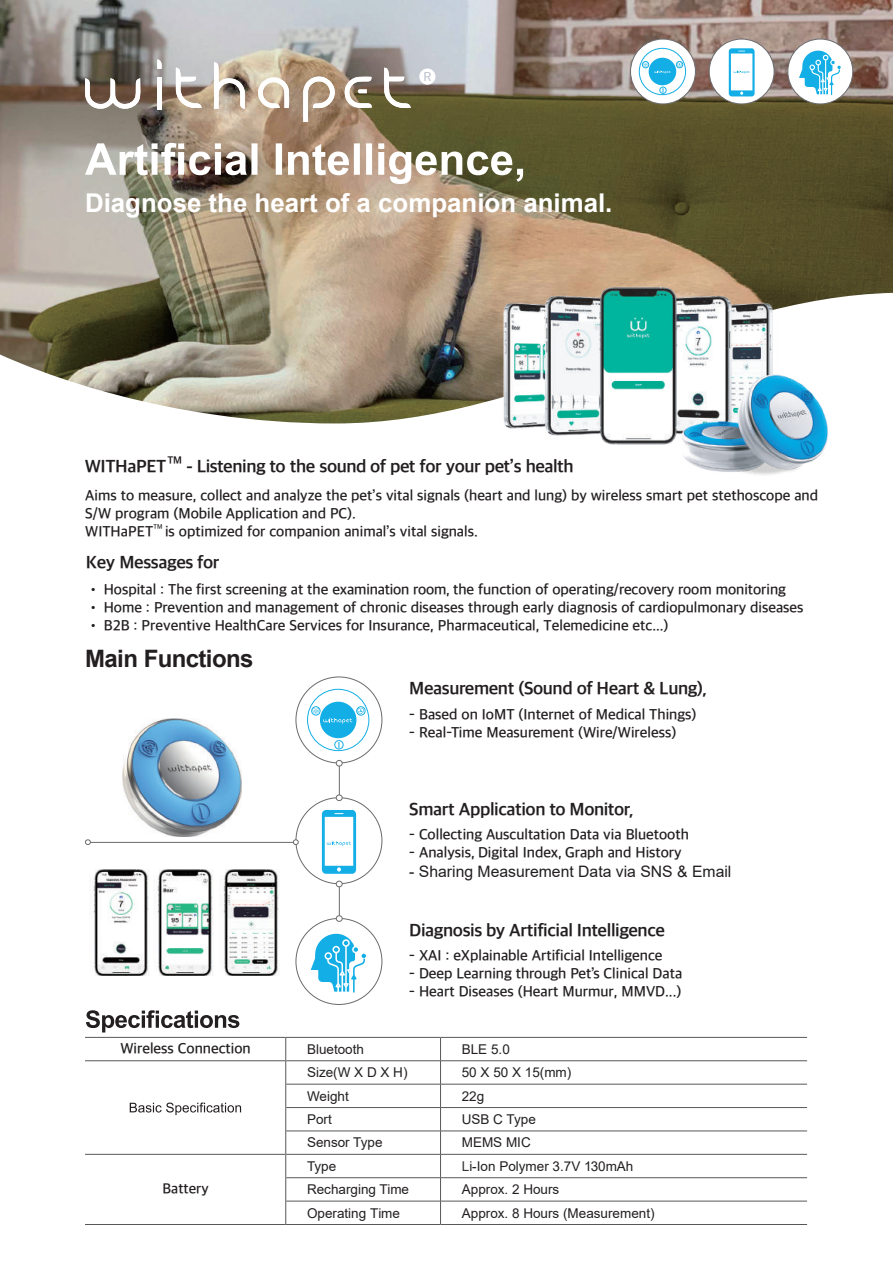
<style>
.page{position:relative;width:893px;height:1263px;background:#fff}
.page>*{position:absolute;margin:0;border:0;box-sizing:border-box;transform-origin:0 0}
.t1{font:700 25.8px "Arial";color:#fff}
.t2{font:700 24px "Arial";letter-spacing:-.025em;color:#231f20}
.t3{font:18px "Apple SD Gothic Neo B00";letter-spacing:-.025em;color:#231f20}
.t4{font:15.75px "Arial";color:#231f20}
.t5{font:15px/18px "Apple SD Gothic Neo SB00";color:#231f20}
.t6{font:14.7px "Apple SD Gothic Neo SB00";color:#231f20}
.t7{font:13.5px "Arial";color:#231f20}
.t8{font:10.5px "Apple SD Gothic Neo B00";color:#231f20}
.t9{font:6.6px "Apple SD Gothic Neo SB00";color:#231f20}
.s1{color:#363334}
</style>
<div class="page">
<img style="left:0;top:0;width:893px;height:423px">
<hr style="left:339px;top:764px;width:1px;height:166px;background:#6b6b6e">
<div style="left:296px;top:798px;width:86px;height:86px;background:#fff;border-radius:50%"></div>
<svg style="left:336px;top:881px;width:6px;height:6px"></svg>
<img style="left:478px;top:277px;width:379px;height:198px">
<svg style="left:85px;top:143px;width:438px;height:41px"></svg>
<img style="left:91px;top:869px;width:123px;height:107px">
<img style="left:221px;top:869px;width:59px;height:107px">
<svg style="left:336px;top:760px;width:6px;height:6px"></svg>
<div style="left:307px;top:689px;width:62px;height:62px;border:1px solid #13aee5;border-radius:50%"></div>
<div style="left:320px;top:702px;width:36px;height:36px;background:#13aee5;border-radius:50%"></div>
<div style="left:334px;top:740px;width:9px;height:9px;border:1px solid #13aee5;border-radius:50%"></div>
<svg style="left:336px;top:742px;width:6px;height:9px"></svg>
<div style="left:356px;top:706px;width:9px;height:9px;border:1px solid #13aee5;border-radius:50%"></div>
<div style="left:311px;top:706px;width:9px;height:9px;border:1px solid #13aee5;border-radius:50%"></div>
<hr style="left:88px;top:842px;width:208px;height:1px;background:#6b6b6e">
<svg style="left:293px;top:839px;width:5px;height:6px"></svg>
<svg style="left:85px;top:839px;width:6px;height:6px"></svg>
<svg style="left:336px;top:795px;width:6px;height:6px"></svg>
<div style="left:296px;top:918px;width:86px;height:86px;background:#fff;border-radius:50%"></div>
<div style="left:336px;top:915px;width:6px;height:7px;border:1px solid #6b6b6e;border-radius:50%"></div>
<svg style="left:311px;top:934px;width:55px;height:58px"></svg>
<hr style="left:85px;top:1060px;width:200px;height:1px;background:#57585a">
<hr style="left:286px;top:1060px;width:155px;height:1px;background:#57585a">
<hr style="left:441px;top:1060px;width:366px;height:1px;background:#57585a">
<hr style="left:286px;top:1084px;width:155px;height:1px;background:#57585a">
<hr style="left:441px;top:1084px;width:366px;height:1px;background:#57585a">
<hr style="left:286px;top:1107px;width:155px;height:1px;background:#57585a">
<hr style="left:441px;top:1107px;width:366px;height:1px;background:#57585a">
<hr style="left:286px;top:1131px;width:155px;height:1px;background:#57585a">
<hr style="left:441px;top:1131px;width:366px;height:1px;background:#57585a">
<hr style="left:85px;top:1154px;width:200px;height:1px;background:#57585a">
<hr style="left:286px;top:1154px;width:155px;height:1px;background:#57585a">
<hr style="left:441px;top:1154px;width:366px;height:1px;background:#57585a">
<hr style="left:286px;top:1177px;width:155px;height:1px;background:#57585a">
<hr style="left:441px;top:1177px;width:366px;height:1px;background:#57585a">
<hr style="left:286px;top:1201px;width:155px;height:1px;background:#57585a">
<hr style="left:441px;top:1201px;width:366px;height:1px;background:#57585a">
<svg style="left:440px;top:1038px;width:1px;height:186px"></svg>
<hr style="left:85px;top:1037px;width:201px;height:1px;background:#57585a">
<hr style="left:286px;top:1037px;width:155px;height:1px;background:#57585a">
<hr style="left:441px;top:1037px;width:366px;height:1px;background:#57585a">
<hr style="left:85px;top:1224px;width:201px;height:1px;background:#57585a">
<hr style="left:286px;top:1224px;width:155px;height:1px;background:#57585a">
<hr style="left:441px;top:1224px;width:366px;height:1px;background:#57585a">
<svg style="left:285px;top:1038px;width:1px;height:186px"></svg>
<svg style="left:130px;top:1102px;width:111px;height:13px"></svg>
<svg style="left:86px;top:1010px;width:153px;height:22px"></svg>
<svg style="left:85px;top:78px;width:56px;height:32px"></svg>
<svg style="left:303px;top:76px;width:32px;height:46px"></svg>
<svg style="left:214px;top:62px;width:31px;height:47px"></svg>
<svg style="left:257px;top:76px;width:32px;height:33px"></svg>
<svg style="left:384px;top:68px;width:27px;height:41px"></svg>
<svg style="left:176px;top:67px;width:26px;height:42px"></svg>
<div style="left:157px;top:77px;width:5px;height:32px;background:#fff"></div>
<svg style="left:157px;top:59px;width:5px;height:10px"></svg>
<svg style="left:344px;top:77px;width:28px;height:31px"></svg>
<svg style="left:419px;top:69px;width:16px;height:16px"></svg>
<svg style="left:322px;top:810px;width:34px;height:64px"></svg>
<img style="left:123px;top:718px;width:118px;height:118px">
<div style="left:709px;top:39px;width:65px;height:65px;background:#fff;border-radius:50%"></div>
<div style="left:709px;top:39px;width:65px;height:65px;border:1px solid #6b6b6e;border-radius:50%"></div>
<svg style="left:630px;top:39px;width:65px;height:65px"></svg>
<div style="left:630px;top:39px;width:66px;height:65px;border:1px solid #6b6b6e;border-radius:50%"></div>
<div style="left:639px;top:48px;width:47px;height:47px;border:1px solid #13aee5;border-radius:50%"></div>
<div style="left:649px;top:58px;width:27px;height:27px;background:#13aee5;border-radius:50%"></div>
<div style="left:660px;top:87px;width:6px;height:7px;border:1px solid #13aee5;border-radius:50%"></div>
<svg style="left:661px;top:88px;width:4px;height:7px"></svg>
<div style="left:676px;top:61px;width:7px;height:7px;border:1px solid #13aee5;border-radius:50%"></div>
<svg style="left:677px;top:63px;width:5px;height:4px"></svg>
<div style="left:642px;top:61px;width:7px;height:7px;border:1px solid #13aee5;border-radius:50%"></div>
<svg style="left:643px;top:63px;width:5px;height:4px"></svg>
<div style="left:788px;top:39px;width:65px;height:65px;background:#fff;border-radius:50%"></div>
<div style="left:787px;top:39px;width:66px;height:65px;border:1px solid #6b6b6e;border-radius:50%"></div>
<svg style="left:799px;top:51px;width:42px;height:44px"></svg>
<svg style="left:729px;top:48px;width:26px;height:48px"></svg>
<svg style="left:654px;top:70px;width:17px;height:4px"></svg>
<svg style="left:313px;top:708px;width:51px;height:15px"></svg>
<h1 class="t1" style="left:85px;top:185px;width:529px">Diagnose the heart of a companion animal.</h1>
<p class="t3" style="left:85px;top:454px;width:83px">WITHaPET</p>
<p class="t8" style="left:167px;top:453px;width:16px">TM</p>
<p class="t3" style="left:186px;top:454px;width:389px">- Listening to the sound of pet for your pet’s health</p>
<p class="t5" style="left:85px;top:486px;width:734px">Aims to measure, collect and analyze the pet’s vital signals (heart and lung) by wireless smart pet stethoscope and<br>S/W program (Mobile Application and PC).<br>WITHaPET is optimized for companion animal’s vital signals.</p>
<p class="t9" style="left:154px;top:522px;width:11px">TM</p>
<p class="t3" style="left:86px;top:550px;width:136px">Key Messages for</p>
<p class="t5" style="left:87px;top:579px;width:701px">• Hospital : The first screening at the examination room, the function of operating/recovery room monitoring</p>
<p class="t5" style="left:87px;top:597px;width:718px">• Home : Prevention and management of chronic diseases through early diagnosis of cardiopulmonary diseases</p>
<p class="t5" style="left:87px;top:615px;width:583px">• B2B : Preventive HealthCare Services for Insurance, Pharmaceutical, Telemedicine etc...)</p>
<h2 class="t2" style="left:85px;top:641px;width:170px">Main Functions</h2>
<p class="t3" style="left:409px;top:676px;width:299px">Measurement (Sound of Heart &amp; Lung),</p>
<p class="t5" style="left:409px;top:704px;width:289px">- Based on IoMT (Internet of Medical Things)</p>
<p class="t5" style="left:409px;top:722px;width:269px">- Real-Time Measurement (Wire/Wireless)</p>
<p class="t3" style="left:409px;top:797px;width:226px">Smart Application to Monitor,</p>
<p class="t5" style="left:409px;top:825px;width:281px">- Collecting Auscultation Data via Bluetooth</p>
<p class="t5" style="left:409px;top:843px;width:274px">- Analysis, Digital Index, Graph and History</p>
<p class="t4" style="left:409px;top:861px;width:324px">- Sharing Measurement Data via SNS &amp; Email</p>
<p class="t3" style="left:409px;top:917px;width:257px">Diagnosis by Artificial Intelligence</p>
<p class="t5" style="left:409px;top:946px;width:255px">- XAI : eXplainable Artificial Intelligence</p>
<p class="t5" style="left:409px;top:964px;width:274px">- Deep Learning through Pet’s Clinical Data</p>
<p class="t5" style="left:409px;top:982px;width:274px">- Heart Diseases (Heart Murmur, MMVD...)</p>
<p class="t5" style="left:120px;top:1039px;width:132px">Wireless Connection</p>
<p class="t7" style="left:307px;top:1040px;width:59px">Bluetooth</p>
<p class="t7" style="left:462px;top:1040px;width:50px">BLE 5.0</p>
<p class="t7" style="left:307px;top:1063px;width:102px">Size(W X D X H)</p>
<p class="t7" style="left:462px;top:1063px;width:111px">50 X 50 X 15(mm)</p>
<p class="t7" style="left:307px;top:1087px;width:43px">Weight</p>
<p class="t7" style="left:462px;top:1087px;width:24px">22g</p>
<p class="t7" style="left:307px;top:1110px;width:26px">Port</p>
<p class="t7" style="left:462px;top:1110px;width:76px">USB C Type</p>
<p class="t7" style="left:307px;top:1133px;width:77px">Sensor Type</p>
<p class="t7" style="left:462px;top:1133px;width:70px">MEMS MIC</p>
<p class="t6" style="left:163px;top:1178px;width:48px">Battery</p>
<p class="t7" style="left:307px;top:1157px;width:31px">Type</p>
<p class="t7" style="left:462px;top:1157px;width:173px"><span class="s1">L</span>i-Ion Polymer 3.7V 130mAh</p>
<p class="t7" style="left:307px;top:1180px;width:104px">Recharging Time</p>
<p class="t7" style="left:462px;top:1180px;width:99px">Approx. 2 Hours</p>
<p class="t7" style="left:307px;top:1203px;width:95px">Operating Time</p>
<p class="t7" style="left:462px;top:1203px;width:194px">Approx. 8 Hours (Measurement)</p>
</div>
